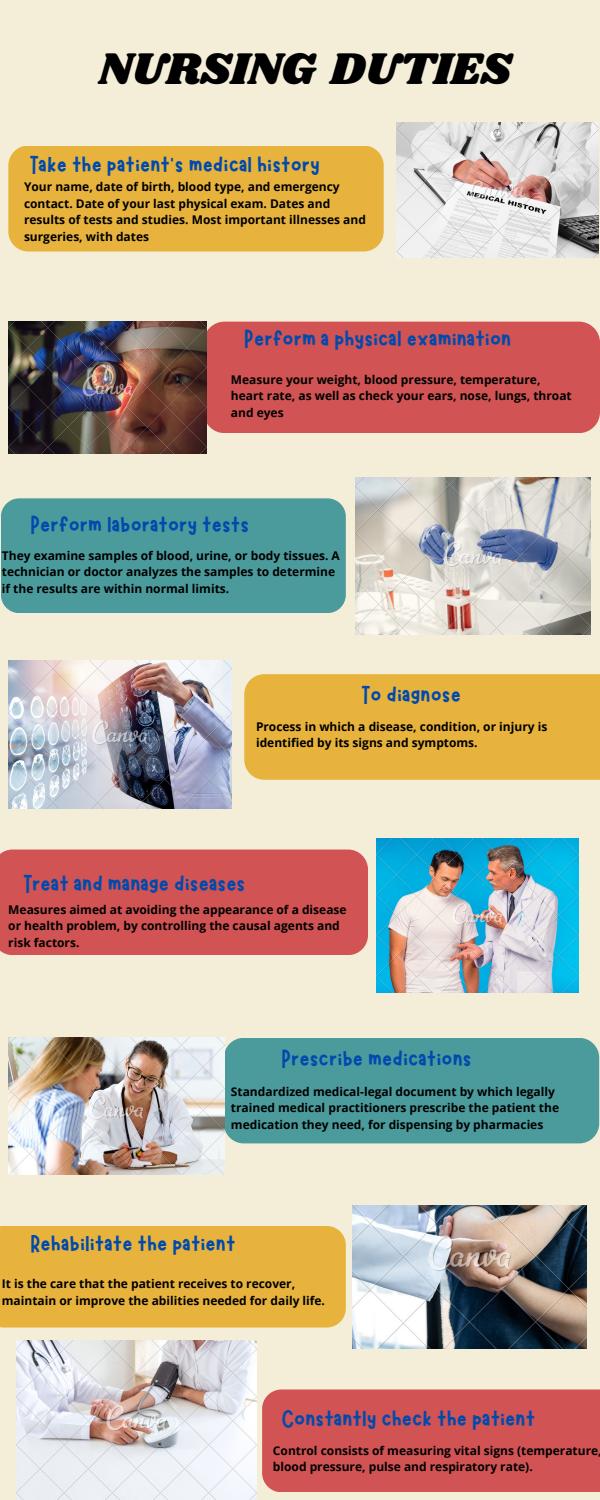
<style>
.page{position:relative;width:600px;height:1500px;background:#f4edd8}
.page>*{position:absolute;margin:0;border:0;box-sizing:border-box;transform-origin:0 0}
.t1{font:46px "Shrikhand";letter-spacing:-.025em;color:#000}
.t2{font:26px "Marykate";color:#004aad}
.t3{font:700 12px/16.5px "Open Sans";color:#000}
</style>
<div class="page">
<div style="left:8px;top:146px;width:376px;height:106px;background:#e8b33c;border-radius:20px"></div>
<div style="left:204px;top:322px;width:396px;height:111px;background:#d15353;border-radius:21px"></div>
<div style="left:1px;top:498px;width:345px;height:115px;background:#4b9b9d;border-radius:18px"></div>
<div style="left:244px;top:674px;width:356px;height:106px;background:#e8b33c"></div>
<div style="left:0;top:850px;width:368px;height:105px;background:#d15353"></div>
<div style="left:224px;top:1038px;width:375px;height:105px;background:#4b9b9d;border-radius:20px"></div>
<div style="left:0;top:1226px;width:346px;height:102px;background:#e8b33c"></div>
<div style="left:262px;top:1389px;width:338px;height:103px;background:#d15353"></div>
<img style="left:352px;top:1205px;width:234px;height:144px">
<img style="left:8px;top:322px;width:198px;height:132px">
<img style="left:16px;top:1340px;width:240px;height:160px">
<img style="left:8px;top:1038px;width:216px;height:136px">
<img style="left:9px;top:660px;width:222px;height:149px">
<img style="left:355px;top:477px;width:236px;height:157px">
<img style="left:396px;top:123px;width:203px;height:135px">
<img style="left:377px;top:838px;width:201px;height:155px">
<p class="t1" style="left:99px;top:37px;width:415px">NURSING DUTIES</p>
<p class="t2" style="left:30px;top:148px;width:291px">Take the patient's medical history</p>
<p class="t3" style="left:24px;top:178px;width:344px">Your name, date of birth, blood type, and emergency contact. Date of your last physical exam. Dates and results of tests and studies. Most important illnesses and surgeries, with dates</p>
<p class="t2" style="left:244px;top:322px;width:268px">Perform a physical examination</p>
<p class="t3" style="left:231px;top:371px;width:342px">Measure your weight, blood pressure, temperature, heart rate, as well as check your ears, nose, lungs, throat and eyes</p>
<p class="t2" style="left:30px;top:508px;width:220px">Perform laboratory tests</p>
<p class="t3" style="left:2px;top:547px;width:340px">They examine samples of blood, urine, or body tissues. A technician or doctor analyzes the samples to determine if the results are within normal limits.</p>
<p class="t2" style="left:362px;top:678px;width:100px">To diagnose</p>
<p class="t3" style="left:256px;top:718px;width:293px">Process in which a disease, condition, or injury is identified by its signs and symptoms.</p>
<p class="t2" style="left:24px;top:867px;width:223px">Treat and manage diseases</p>
<p class="t3" style="left:8px;top:901px;width:340px">Measures aimed at avoiding the appearance of a disease or health problem, by controlling the causal agents and risk factors.</p>
<p class="t2" style="left:281px;top:1042px;width:192px">Prescribe medications</p>
<p class="t3" style="left:231px;top:1083px;width:330px">Standardized medical-legal document by which legally trained medical practitioners prescribe the patient the medication they need, for dispensing by pharmacies</p>
<p class="t2" style="left:30px;top:1227px;width:207px">Rehabilitate the patient</p>
<p class="t3" style="left:2px;top:1275px;width:325px">It is the care that the patient receives to recover, maintain or improve the abilities needed for daily life.</p>
<p class="t2" style="left:281px;top:1402px;width:255px">Constantly check the patient</p>
<p class="t3" style="left:273px;top:1442px;width:330px">Control consists of measuring vital signs (temperature, blood pressure, pulse and respiratory rate).</p>
</div>
